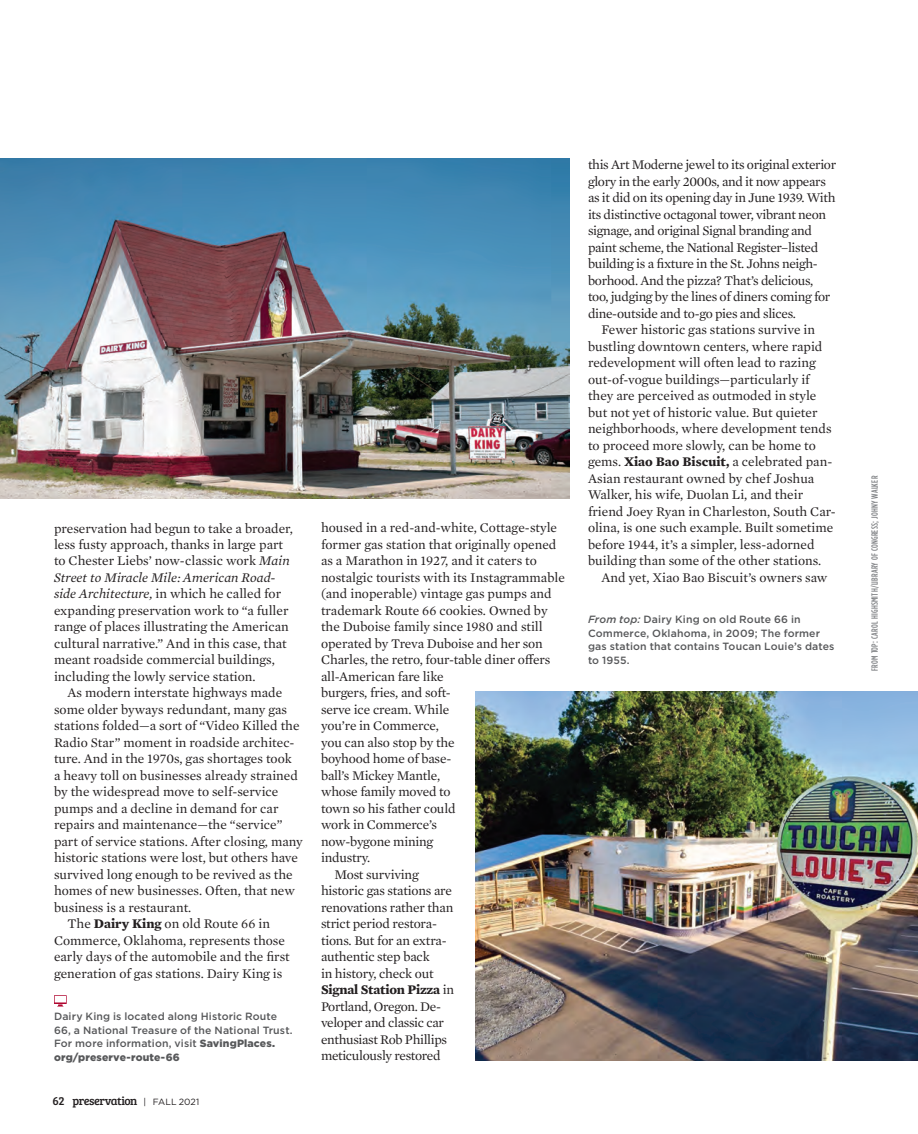
<style>
.page{position:relative;width:918px;height:1134px;background:#fff}
.page>*{position:absolute;margin:0;border:0;box-sizing:border-box;transform-origin:0 0}
.Itinerary_body{font:13.5px/16.5px "Mercury Text G1";color:#231f20}
.Itinerary_body-2{font:13.5px/16.5px "Mercury Text G1";letter-spacing:-.025em;color:#231f20}
.t1{font:12px "Bree Serif";letter-spacing:-.04em;color:#231f20}
.Itinerary_caption{font:500 10.5px/13.5px "Gotham";letter-spacing:.01em;color:#57585a}
.Art_Credit{font:500 9px "Gotham Condensed";letter-spacing:.03em;color:#808285}
.s1{font-style:italic}
.s2{font-weight:700}
.s3{font-weight:900}
.s4{font-family:"Gotham";font-size:9px}
</style>
<div class="page">
<svg style="left:54px;top:995px;width:13px;height:12px"></svg>
<img style="left:0;top:159px;width:570px;height:340px">
<img style="left:475px;top:691px;width:443px;height:369px">
<p class="Itinerary_body" style="left:54px;top:519px;width:240px">preservation had begun to take a broader, less fusty approach, thanks in large part to Chester Liebs’ now-classic work <span class="s1">Main Street to Miracle Mile: American Road&shy;side Architecture,</span> in which he called for expanding preservation work to “a fuller range of places illustrating the American cultural narrative.” And in this case, that meant roadside commercial buildings, including the lowly service station.</p>
<p class="Itinerary_body" style="left:54px;top:684px;width:250px;text-indent:14px">As modern interstate highways made some older byways redundant, many gas stations folded—a sort of “Video Killed the Radio Star” moment in roadside architec&shy;ture. And in the 1970s, gas shortages took<br>a heavy toll on businesses already strained by the widespread move to self-service pumps and a decline in demand for car repairs and maintenance—the “service” part of service stations. After closing, many historic stations were lost, but others have survived long enough to be revived as the homes of new businesses. Often, that new business is a restaurant.</p>
<p class="Itinerary_body" style="left:54px;top:915px;width:237px;text-align:center">The <span class="s2">Dairy King</span> on old Route 66 in Commerce, Oklahoma, represents those early days of the automobile and the first generation of gas stations. Dairy King is</p>
<p class="Itinerary_caption" style="left:54px;top:1009px;width:240px">Dairy King is located along Historic Route 66, a National Treasure of the National Trust.<br>For more information, visit <span class="s3">SavingPlaces. org/preserve-route-66</span></p>
<p class="t1" style="left:52px;top:1093px;width:148px">62 preservation <span class="s4">| FALL 2021</span></p>
<p class="Itinerary_body" style="left:321px;top:519px;width:246px">housed in a red-and-white, Cottage-style former gas station that originally opened as a Marathon in 1927, and it caters to nostalgic tourists with its Instagrammable (and inoperable) vintage gas pumps and trademark Route 66 cookies. Owned by the Duboise family since 1980 and still operated by Treva Duboise and her son<br>Charles, the retro, four-table diner offers all-American fare like<br>burgers, fries, and soft-<br>serve ice cream. While<br>you’re in Commerce,<br>you can also stop by the<br>boyhood home of base-<br>ball’s Mickey Mantle,<br>whose family moved to<br>town so his father could<br>work in Commerce’s<br>now-bygone mining<br>industry.</p>
<p class="Itinerary_body" style="left:321px;top:865px;width:135px;text-indent:14px">Most surviving historic gas stations are renovations rather than strict period restora&shy;tions. But for an extra&shy;authentic step back<br>in history, check out<br><span class="s2">Signal Station Pizza</span> in<br>Portland, Oregon. De&shy;veloper and classic car enthusiast Rob Phillips meticulously restored</p>
<p class="Itinerary_body-2" style="left:588px;top:156px;width:250px">this Art Moderne jewel to its original exterior glory in the early 2000s, and it now appears as it did on its opening day in June 1939. With its distinctive octagonal tower, vibrant neon signage, and original Signal branding and paint scheme, the National Register–listed building is a fixture in the St. Johns neigh&shy;borhood. And the pizza? That’s delicious, too, judging by the lines of diners coming for dine-outside and to-go pies and slices.</p>
<p class="Itinerary_body" style="left:588px;top:321px;width:249px;text-indent:14px">Fewer historic gas stations survive in bustling downtown centers, where rapid redevelopment will often lead to razing out-of-vogue buildings—particularly if they are perceived as outmoded in style but not yet of historic value. But quieter neighborhoods, where development tends to proceed more slowly, can be home to gems. <span class="s2">Xiao Bao Biscuit,</span> a celebrated pan-Asian restaurant owned by chef Joshua Walker, his wife, Duolan Li, and their friend Joey Ryan in Charleston, South Car&shy;olina, is one such example. Built sometime before 1944, it’s a simpler, less-adorned building than some of the other stations.</p>
<p class="Itinerary_body" style="left:602px;top:568px;width:228px">And yet, Xiao Bao Biscuit’s owners saw</p>
<p class="Itinerary_caption" style="left:588px;top:612px;width:248px"><span class="s1">From top:</span> Dairy King on old Route 66 in Commerce, Oklahoma, in 2009; The former gas station that contains Toucan Louie’s dates to 1955.</p>
<p class="Art_Credit" style="left:869px;top:671px;width:196px;rotate:-90deg">FROM TOP: CAROL HIGHSMITH/LIBRARY OF CONGRESS; JOHNY WALKER</p>
</div>
